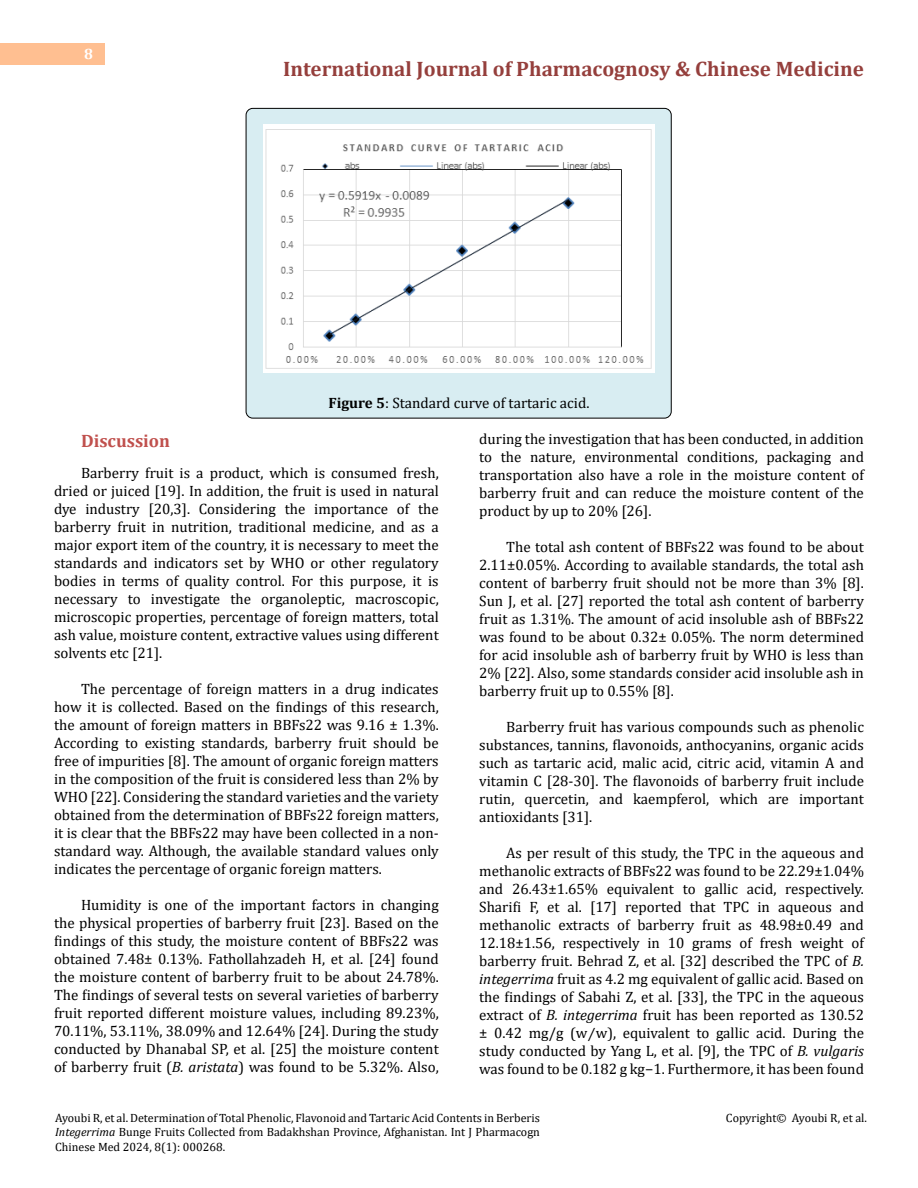
<style>
.page{position:relative;width:918px;height:1188px;background:#fff}
.page>*{position:absolute;margin:0;border:0;box-sizing:border-box;transform-origin:0 0}
.t1{font:700 21px "Cambria";color:#953f3c}
.t2{font:700 18px "Cambria";color:#c0504d}
.t3{font:15px/18px "Cambria";color:#000;text-align:justify}
.t4{font:700 15px "Cambria";color:#fff}
.t5{font:12px/14.4px "Cambria";color:#000;text-align:justify}
.s1{font-weight:700}
.s2{font-style:italic}
</style>
<div class="page">
<div style="left:0;top:43px;width:105px;height:21px;background:#ffbf91"></div>
<div style="left:246px;top:108px;width:425px;height:310px;background:#d8edf2;border-radius:7px"></div>
<div style="left:246px;top:108px;width:426px;height:310px;border:1px solid #000;border-radius:7px"></div>
<img style="left:264px;top:124px;width:390px;height:248px">
<p class="t4" style="left:84px;top:44px;width:10px">8</p>
<h1 class="t1" style="left:283px;top:54px;width:582px">International Journal of Pharmacognosy &amp; Chinese Medicine</h1>
<p class="t3" style="left:329px;top:393px;width:262px"><span class="s1">Figure 5</span>: Standard curve of tartaric acid.</p>
<p class="t2" style="left:81px;top:428px;width:91px">Discussion</p>
<p class="t3" style="left:54px;top:464px;width:386px;text-indent:27px">Barberry fruit is a product, which is consumed fresh, dried or juiced [19]. In addition, the fruit is used in natural dye industry [20,3]. Considering the importance of the barberry fruit in nutrition, traditional medicine, and as a major export item of the country, it is necessary to meet the standards and indicators set by WHO or other regulatory bodies in terms of quality control. For this purpose, it is necessary to investigate the organoleptic, macroscopic, microscopic properties, percentage of foreign matters, total ash value, moisture content, extractive values using different solvents etc [21].</p>
<p class="t3" style="left:54px;top:680px;width:386px;text-indent:27px">The percentage of foreign matters in a drug indicates how it is collected. Based on the findings of this research, the amount of foreign matters in BBFs22 was 9.16 ± 1.3%.<br>According to existing standards, barberry fruit should be free of impurities [8]. The amount of organic foreign matters in the composition of the fruit is considered less than 2% by WHO [22]. Considering the standard varieties and the variety obtained from the determination of BBFs22 foreign matters, it is clear that the BBFs22 may have been collected in a non&shy;standard way. Although, the available standard values only indicates the percentage of organic foreign matters.</p>
<p class="t3" style="left:54px;top:896px;width:386px;text-indent:27px">Humidity is one of the important factors in changing the physical properties of barberry fruit [23]. Based on the findings of this study, the moisture content of BBFs22 was obtained 7.48± 0.13%. Fathollahzadeh H, et al. [24] found the moisture content of barberry fruit to be about 24.78%.<br>The findings of several tests on several varieties of barberry fruit reported different moisture values, including 89.23%, 70.11%, 53.11%, 38.09% and 12.64% [24]. During the study conducted by Dhanabal SP, et al. [25] the moisture content of barberry fruit (<span class="s2">B. aristata</span>) was found to be 5.32%. Also,</p>
<p class="t3" style="left:479px;top:429px;width:386px">during the investigation that has been conducted, in addition to the nature, environmental conditions, packaging and transportation also have a role in the moisture content of barberry fruit and can reduce the moisture content of the product by up to 20% [26].</p>
<p class="t3" style="left:479px;top:537px;width:386px;text-indent:27px">The total ash content of BBFs22 was found to be about 2.11±0.05%. According to available standards, the total ash content of barberry fruit should not be more than 3% [8].<br>Sun J, et al. [27] reported the total ash content of barberry fruit as 1.31%. The amount of acid insoluble ash of BBFs22 was found to be about 0.32± 0.05%. The norm determined for acid insoluble ash of barberry fruit by WHO is less than 2% [22]. Also, some standards consider acid insoluble ash in barberry fruit up to 0.55% [8].</p>
<p class="t3" style="left:479px;top:717px;width:386px;text-indent:27px">Barberry fruit has various compounds such as phenolic substances, tannins, flavonoids, anthocyanins, organic acids such as tartaric acid, malic acid, citric acid, vitamin A and vitamin C [28-30]. The flavonoids of barberry fruit include rutin, quercetin, and kaempferol, which are important antioxidants [31].</p>
<p class="t3" style="left:479px;top:843px;width:386px;text-indent:27px">As per result of this study, the TPC in the aqueous and methanolic extracts of BBFs22 was found to be 22.29±1.04% and 26.43±1.65% equivalent to gallic acid, respectively.<br>Sharifi F, et al. [17] reported that TPC in aqueous and methanolic extracts of barberry fruit as 48.98±0.49 and 12.18±1.56, respectively in 10 grams of fresh weight of barberry fruit. Behrad Z, et al. [32] described the TPC of <span class="s2">B. integerrima</span> fruit as 4.2 mg equivalent of gallic acid. Based on the findings of Sabahi Z, et al. [33], the TPC in the aqueous extract of <span class="s2">B. integerrima</span> fruit has been reported as 130.52 ± 0.42 mg/g (w⁄w), equivalent to gallic acid. During the study conducted by Yang L, et al. [9], the TPC of <span class="s2">B. vulgaris </span>was found to be 0.182 g kg−1. Furthermore, it has been found</p>
<p class="t5" style="left:55px;top:1111px;width:486px">Ayoubi R, et al. Determination of Total Phenolic, Flavonoid and Tartaric Acid Contents in Berberis <span class="s2">Integerrima</span> Bunge Fruits Collected from Badakhshan Province, Afghanistan. Int J Pharmacogn Chinese Med 2024, 8(1): 000268.</p>
<p class="t5" style="left:726px;top:1111px;width:142px">Copyright© Ayoubi R, et al.</p>
</div>
